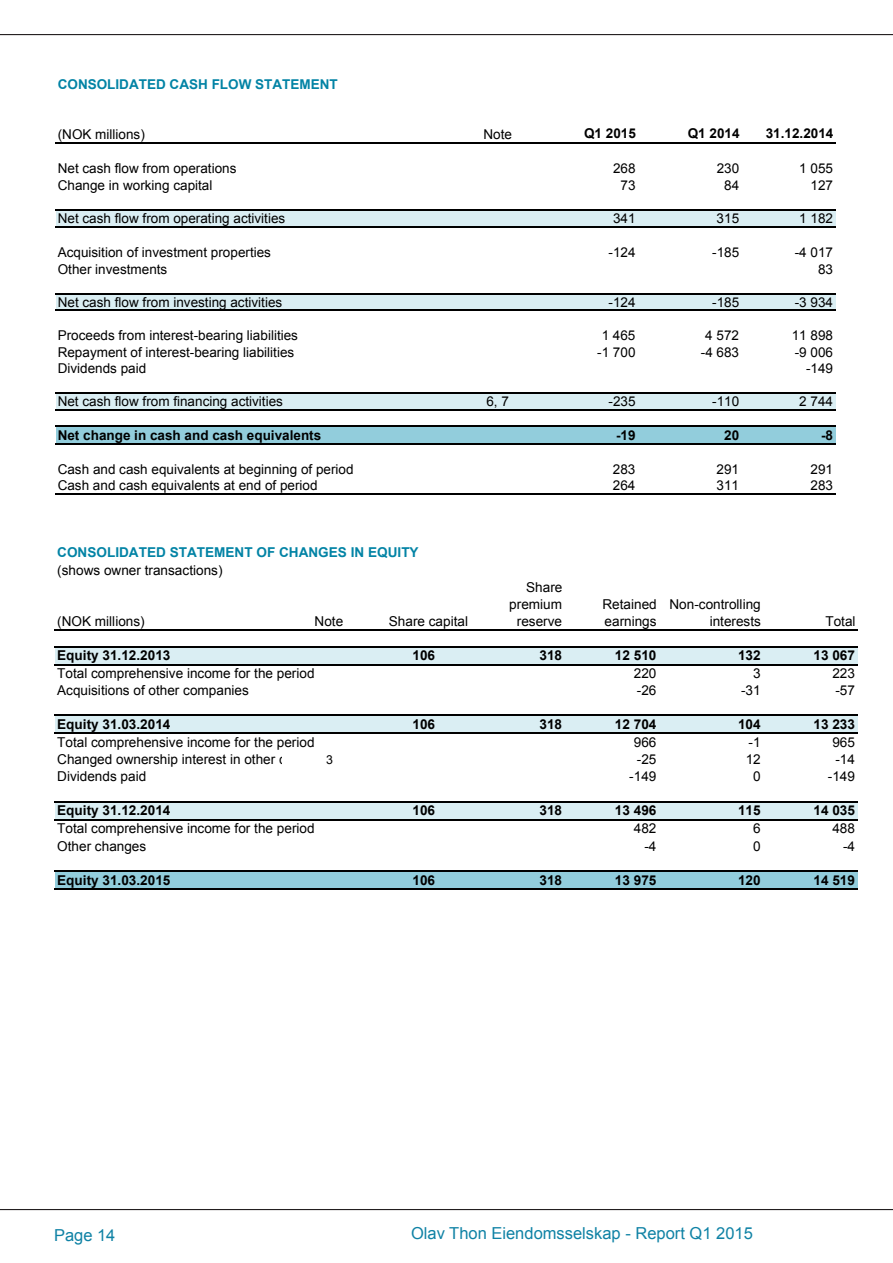
<style>
.page{position:relative;width:893px;height:1263px;background:#fff}
.page>*{position:absolute;margin:0;border:0;box-sizing:border-box;transform-origin:0 0}
.t1{font:16.5px "Arial";color:#0f82a5}
.t2{font:13.65px/17.1px "Arial";color:#000;text-align:right}
.t3{font:700 13.65px "Arial";color:#000}
.t4{font:700 13.65px/17.9px "Arial";color:#0283a5}
.t5{font:13.5px "Arial";color:#000}
.t6{font:700 13.5px "Arial";color:#000}
.t7{font:700 13.5px "Arial";color:#0283a5}
.t8{font:12.3px "Arial";color:#000}
.s1{font-weight:400;color:#000}
</style>
<div class="page">
<hr style="left:0;top:34px;width:893px;height:1px;background:#231f20">
<hr style="left:0;top:1209px;width:893px;height:1px;background:#231f20">
<div style="left:56px;top:210px;width:780px;height:17px;background:#daeef3"></div>
<div style="left:56px;top:294px;width:780px;height:16px;background:#daeef3"></div>
<div style="left:56px;top:393px;width:780px;height:17px;background:#daeef3"></div>
<div style="left:56px;top:426px;width:780px;height:18px;background:#92cddc"></div>
<hr style="left:55px;top:143px;width:781px;height:1px;background:#000">
<hr style="left:55px;top:209px;width:781px;height:1px;background:#000">
<hr style="left:55px;top:227px;width:781px;height:1px;background:#000">
<hr style="left:55px;top:293px;width:781px;height:1px;background:#000">
<hr style="left:55px;top:310px;width:781px;height:1px;background:#000">
<hr style="left:55px;top:393px;width:781px;height:1px;background:#000">
<hr style="left:55px;top:409px;width:781px;height:1px;background:#000">
<hr style="left:55px;top:426px;width:781px;height:1px;background:#000">
<hr style="left:55px;top:443px;width:781px;height:2px;background:#000">
<hr style="left:55px;top:493px;width:781px;height:1px;background:#000">
<div style="left:55px;top:647px;width:803px;height:18px;background:#daeef3"></div>
<div style="left:55px;top:715px;width:803px;height:18px;background:#daeef3"></div>
<div style="left:55px;top:802px;width:803px;height:18px;background:#daeef3"></div>
<div style="left:55px;top:871px;width:803px;height:18px;background:#92cddc"></div>
<hr style="left:55px;top:629px;width:803px;height:1px;background:#000">
<hr style="left:55px;top:646px;width:803px;height:1px;background:#000">
<hr style="left:55px;top:664px;width:803px;height:1px;background:#000">
<hr style="left:55px;top:715px;width:803px;height:1px;background:#000">
<hr style="left:55px;top:732px;width:803px;height:2px;background:#000">
<hr style="left:55px;top:801px;width:803px;height:1px;background:#000">
<hr style="left:55px;top:819px;width:803px;height:1px;background:#000">
<hr style="left:55px;top:871px;width:803px;height:1px;background:#000">
<hr style="left:55px;top:888px;width:803px;height:2px;background:#000">
<p class="t7" style="left:58px;top:75px;width:282px">CONSOLIDATED CASH FLOW STATEMENT</p>
<p class="t5" style="left:58px;top:125px;width:89px">(NOK millions)</p>
<p class="t5" style="left:483px;top:125px;width:30px">Note</p>
<p class="t6" style="left:584px;top:125px;width:53px">Q1 2015</p>
<p class="t6" style="left:688px;top:125px;width:53px">Q1 2014</p>
<p class="t6" style="left:766px;top:125px;width:69px">31.12.2014</p>
<p class="t5" style="left:58px;top:159px;width:180px">Net cash flow from operations</p>
<p class="t5" style="left:613px;top:159px;width:24px">268</p>
<p class="t5" style="left:717px;top:159px;width:24px">230</p>
<p class="t5" style="left:799px;top:159px;width:35px">1 055</p>
<p class="t5" style="left:58px;top:176px;width:156px">Change in working capital</p>
<p class="t5" style="left:620px;top:176px;width:17px">73</p>
<p class="t5" style="left:724px;top:176px;width:17px">84</p>
<p class="t5" style="left:810px;top:176px;width:24px">127</p>
<p class="t5" style="left:58px;top:209px;width:229px">Net cash flow from operating activities</p>
<p class="t5" style="left:613px;top:209px;width:24px">341</p>
<p class="t5" style="left:717px;top:209px;width:24px">315</p>
<p class="t5" style="left:799px;top:209px;width:35px">1 182</p>
<p class="t5" style="left:58px;top:243px;width:215px">Acquisition of investment properties</p>
<p class="t5" style="left:608px;top:243px;width:29px">-124</p>
<p class="t5" style="left:712px;top:243px;width:29px">-185</p>
<p class="t5" style="left:795px;top:243px;width:40px">-4 017</p>
<p class="t5" style="left:58px;top:260px;width:111px">Other investments</p>
<p class="t5" style="left:818px;top:260px;width:17px">83</p>
<p class="t5" style="left:58px;top:293px;width:226px">Net cash flow from investing activities</p>
<p class="t5" style="left:608px;top:293px;width:29px">-124</p>
<p class="t5" style="left:712px;top:293px;width:29px">-185</p>
<p class="t5" style="left:795px;top:293px;width:40px">-3 934</p>
<p class="t5" style="left:58px;top:326px;width:242px">Proceeds from interest-bearing liabilities</p>
<p class="t5" style="left:602px;top:326px;width:35px">1 465</p>
<p class="t5" style="left:705px;top:326px;width:35px">4 572</p>
<p class="t5" style="left:792px;top:326px;width:43px">11 898</p>
<p class="t5" style="left:58px;top:343px;width:238px">Repayment of interest-bearing liabilities</p>
<p class="t5" style="left:597px;top:343px;width:40px">-1 700</p>
<p class="t5" style="left:701px;top:343px;width:40px">-4 683</p>
<p class="t5" style="left:795px;top:343px;width:40px">-9 006</p>
<p class="t5" style="left:58px;top:360px;width:90px">Dividends paid</p>
<p class="t5" style="left:806px;top:360px;width:29px">-149</p>
<p class="t5" style="left:58px;top:393px;width:227px">Net cash flow from financing activities</p>
<p class="t5" style="left:486px;top:393px;width:24px">6, 7</p>
<p class="t5" style="left:608px;top:393px;width:29px">-235</p>
<p class="t5" style="left:712px;top:393px;width:29px">-110</p>
<p class="t5" style="left:799px;top:393px;width:35px">2 744</p>
<p class="t6" style="left:58px;top:426px;width:265px">Net change in cash and cash equivalents</p>
<p class="t6" style="left:616px;top:426px;width:21px">-19</p>
<p class="t6" style="left:724px;top:426px;width:17px">20</p>
<p class="t6" style="left:821px;top:426px;width:14px">-8</p>
<p class="t5" style="left:58px;top:460px;width:297px">Cash and cash equivalents at beginning of period</p>
<p class="t5" style="left:613px;top:460px;width:24px">283</p>
<p class="t5" style="left:717px;top:460px;width:24px">291</p>
<p class="t5" style="left:810px;top:460px;width:24px">291</p>
<p class="t5" style="left:58px;top:477px;width:261px">Cash and cash equivalents at end of period</p>
<p class="t5" style="left:613px;top:477px;width:24px">264</p>
<p class="t5" style="left:717px;top:477px;width:24px">311</p>
<p class="t5" style="left:810px;top:477px;width:24px">283</p>
<p class="t4" style="left:57px;top:543px;width:363px">CONSOLIDATED STATEMENT OF CHANGES IN EQUITY <span class="s1">(shows owner transactions)</span></p>
<p class="t2" style="left:57px;top:613px;width:89px">(NOK millions)</p>
<p class="t2" style="left:315px;top:613px;width:30px">Note</p>
<p class="t2" style="left:389px;top:613px;width:81px">Share capital</p>
<p class="t2" style="left:509px;top:579px;width:55px">Share premium reserve</p>
<p class="t2" style="left:602px;top:596px;width:56px;text-align:left">Retained earnings</p>
<p class="t2" style="left:669px;top:596px;width:93px">Non-controlling interests</p>
<p class="t2" style="left:825px;top:613px;width:32px">Total</p>
<p class="t3" style="left:57px;top:646px;width:115px">Equity 31.12.2013</p>
<p class="t3" style="left:412px;top:646px;width:24px">106</p>
<p class="t3" style="left:539px;top:646px;width:24px">318</p>
<p class="t3" style="left:615px;top:646px;width:43px">12 510</p>
<p class="t3" style="left:738px;top:646px;width:24px">132</p>
<p class="t3" style="left:813px;top:646px;width:43px">13 067</p>
<p class="t2" style="left:57px;top:665px;width:259px">Total comprehensive income for the period</p>
<p class="t2" style="left:634px;top:665px;width:24px">220</p>
<p class="t2" style="left:753px;top:665px;width:9px">3</p>
<p class="t2" style="left:832px;top:665px;width:24px">223</p>
<p class="t2" style="left:57px;top:682px;width:193px">Acquisitions of other companies</p>
<p class="t2" style="left:637px;top:682px;width:21px">-26</p>
<p class="t2" style="left:741px;top:682px;width:21px">-31</p>
<p class="t2" style="left:835px;top:682px;width:21px">-57</p>
<p class="t3" style="left:57px;top:715px;width:115px">Equity 31.03.2014</p>
<p class="t3" style="left:412px;top:715px;width:24px">106</p>
<p class="t3" style="left:539px;top:715px;width:24px">318</p>
<p class="t3" style="left:615px;top:715px;width:43px">12 704</p>
<p class="t3" style="left:738px;top:715px;width:24px">104</p>
<p class="t3" style="left:813px;top:715px;width:43px">13 233</p>
<p class="t2" style="left:57px;top:733px;width:259px">Total comprehensive income for the period</p>
<p class="t2" style="left:634px;top:733px;width:24px">966</p>
<p class="t2" style="left:749px;top:733px;width:14px">-1</p>
<p class="t2" style="left:832px;top:733px;width:24px">965</p>
<p class="t2" style="left:57px;top:751px;width:230px">Changed ownership interest in other c</p>
<p class="t8" style="left:326px;top:752px;width:8px">3</p>
<p class="t2" style="left:637px;top:751px;width:21px">-25</p>
<p class="t2" style="left:746px;top:751px;width:17px">12</p>
<p class="t2" style="left:835px;top:751px;width:21px">-14</p>
<p class="t2" style="left:57px;top:768px;width:91px">Dividends paid</p>
<p class="t2" style="left:629px;top:768px;width:29px">-149</p>
<p class="t2" style="left:753px;top:768px;width:9px">0</p>
<p class="t2" style="left:828px;top:768px;width:29px">-149</p>
<p class="t3" style="left:57px;top:801px;width:115px">Equity 31.12.2014</p>
<p class="t3" style="left:412px;top:801px;width:24px">106</p>
<p class="t3" style="left:539px;top:801px;width:24px">318</p>
<p class="t3" style="left:615px;top:801px;width:43px">13 496</p>
<p class="t3" style="left:738px;top:801px;width:24px">115</p>
<p class="t3" style="left:813px;top:801px;width:43px">14 035</p>
<p class="t2" style="left:57px;top:820px;width:259px">Total comprehensive income for the period</p>
<p class="t2" style="left:634px;top:820px;width:24px">482</p>
<p class="t2" style="left:753px;top:820px;width:9px">6</p>
<p class="t2" style="left:832px;top:820px;width:24px">488</p>
<p class="t2" style="left:57px;top:837px;width:91px">Other changes</p>
<p class="t2" style="left:644px;top:837px;width:14px">-4</p>
<p class="t2" style="left:753px;top:837px;width:9px">0</p>
<p class="t2" style="left:843px;top:837px;width:14px">-4</p>
<p class="t3" style="left:57px;top:871px;width:115px">Equity 31.03.2015</p>
<p class="t3" style="left:412px;top:871px;width:24px">106</p>
<p class="t3" style="left:539px;top:871px;width:24px">318</p>
<p class="t3" style="left:615px;top:871px;width:43px">13 975</p>
<p class="t3" style="left:738px;top:871px;width:24px">120</p>
<p class="t3" style="left:813px;top:871px;width:43px">14 519</p>
<p class="t1" style="left:54px;top:1225px;width:63px">Page 14</p>
<p class="t1" style="left:411px;top:1222px;width:343px">Olav Thon Eiendomsselskap - Report Q1 2015</p>
</div>
